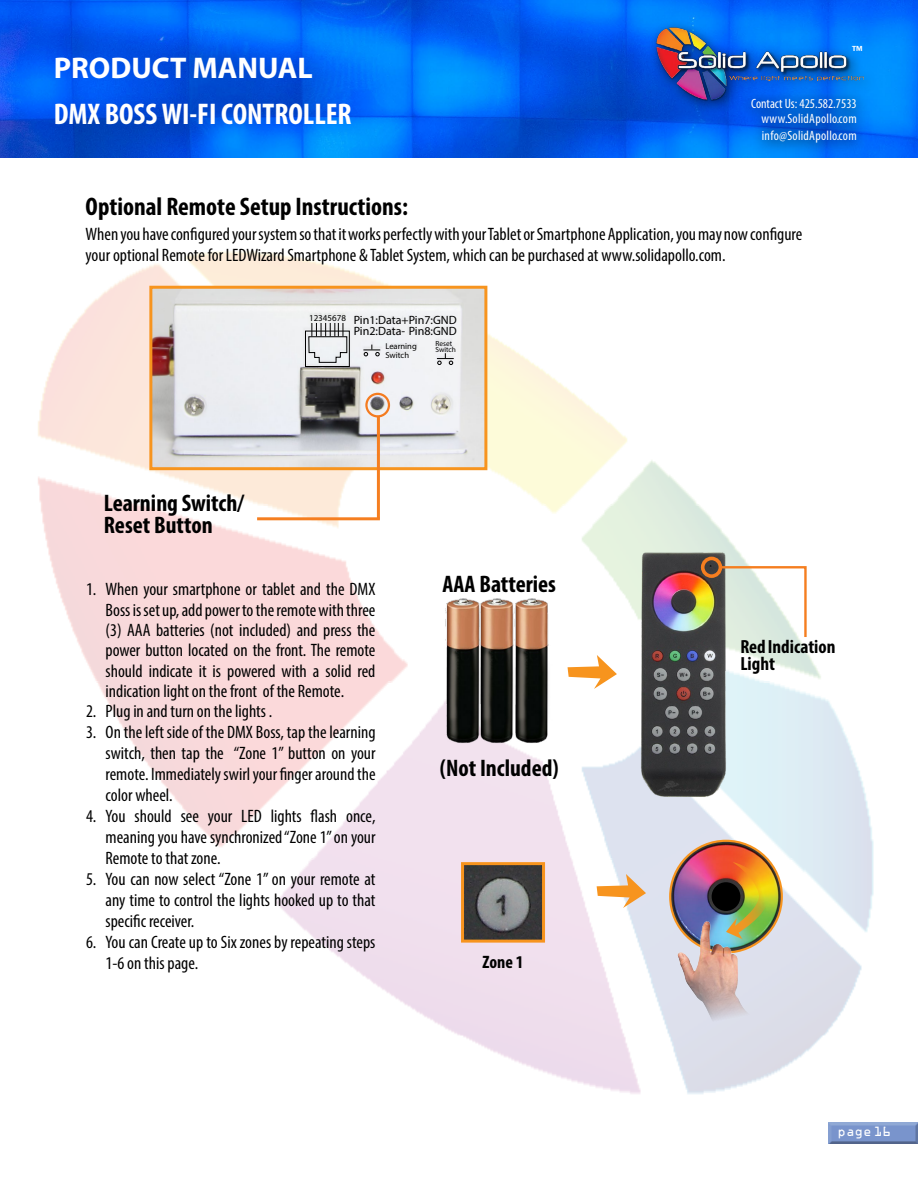
<style>
.page{position:relative;width:918px;height:1188px;background:#fff}
.page>*{position:absolute;margin:0;border:0;box-sizing:border-box;transform-origin:0 0}
.t1{font:700 condensed 30px "Myriad Pro";color:#fff}
.t2{font:700 30px "Myriad Pro";color:#fff}
.t3{font:700 condensed 25.5px "Myriad Pro";color:#000}
.t4{font:700 condensed 24px/21.9px "Myriad Pro";color:#000}
.t5{font:700 condensed 19.05px/16.2px "Myriad Pro";color:#000}
.t6{font:condensed 18px/21px "Myriad Pro";color:#000;text-align:justify}
.t7{font:700 condensed 18px "Myriad Pro";color:#000}
.t8{font:condensed 13.5px/15.6px "Myriad Pro";letter-spacing:.02em;color:#fff;text-align:right}
.t9{font:500 13.5px "Franklin Gothic";color:#fff}
.t10{font:12px/10.5px "Myriad Pro";color:#000}
.t11{font:12px "OCRA Std";color:#fff}
.t12{font:9px "Myriad Pro";color:#000}
.t13{font:8.55px/9px "Myriad Pro";color:#000}
.t14{font:7.35px/6px "Myriad Pro";color:#000}
</style>
<div class="page">
<svg style="left:0;top:0;width:918px;height:154px;background:#0061eb"></svg>
<svg style="left:750px;top:114px;width:118px;height:6px"></svg>
<svg style="left:749px;top:120px;width:120px;height:35px;background:#0067e1"></svg>
<div style="left:825px;top:1121px;width:93px;height:25px;background:#000;opacity:.5"></div>
<div style="left:648px;top:20px;width:229px;height:94px;background:#000;opacity:.58"></div>
<img style="left:655px;top:27px;width:209px;height:74px">
<img style="left:38px;top:251px;width:836px;height:843px">
<img style="left:390px;top:597px;width:33px;height:147px">
<img style="left:423px;top:597px;width:35px;height:147px">
<img style="left:458px;top:597px;width:130px;height:147px">
<svg style="left:568px;top:655px;width:49px;height:34px"></svg>
<svg style="left:597px;top:874px;width:49px;height:34px"></svg>
<img style="left:669px;top:840px;width:114px;height:113px">
<img style="left:667px;top:906px;width:91px;height:122px">
<hr style="left:257px;top:517px;width:123px;height:3px;background:#f57e20">
<img style="left:632px;top:542px;width:100px;height:263px">
<div style="left:701px;top:557px;width:21px;height:21px;border:4px solid #f57e20;border-radius:50%"></div>
<svg style="left:718px;top:565px;width:90px;height:74px"></svg>
<div style="left:712px;top:882px;width:28px;height:29px;background:#000;border-radius:50%"></div>
<img style="left:465px;top:866px;width:76px;height:73px">
<div style="left:461px;top:862px;width:84px;height:81px;border:3px solid #f7941e"></div>
<img style="left:153px;top:290px;width:330px;height:176px">
<div style="left:149px;top:286px;width:338px;height:184px;border:3px solid #f7941e"></div>
<div style="left:305px;top:331px;width:45px;height:36px;border:1px solid #000"></div>
<svg style="left:308px;top:323px;width:40px;height:40px"></svg>
<svg style="left:363px;top:345px;width:17px;height:11px"></svg>
<svg style="left:437px;top:353px;width:17px;height:12px"></svg>
<hr style="left:377px;top:416px;width:3px;height:103px;background:#f57e20">
<div style="left:365px;top:393px;width:25px;height:25px;border:2px solid #f47b20;border-radius:50%"></div>
<p class="t9" style="left:852px;top:42px;width:12px">™</p>
<h1 class="t2" style="left:54px;top:48px;width:260px">PRODUCT MANUAL</h1>
<h1 class="t1" style="left:54px;top:95px;width:299px">DMX BOSS WI-FI CONTROLLER</h1>
<p class="t8" style="left:751px;top:95px;width:107px">Contact Us: 425.582.7533 www.SolidApollo.com</p>
<p class="t8" style="left:762px;top:128px;width:96px">info@SolidApollo.com</p>
<h2 class="t3" style="left:86px;top:191px;width:324px">Optional Remote Setup Instructions:</h2>
<p class="t6" style="left:86px;top:224px;width:718px;line-height:20.4px">When you have configured your system so that it works perfectly with your Tablet or Smartphone Application, you may now configure your optional Remote for LEDWizard Smartphone &amp; Tablet System, which can be purchased at www.solidapollo.com.</p>
<h3 class="t4" style="left:104px;top:492px;width:142px">Learning Switch/<br>Reset Button</h3>
<p class="t12" style="left:309px;top:312px;width:38px">12345678</p>
<p class="t10" style="left:354px;top:315px;width:104px">Pin1:Data+Pin7:GND<br>Pin2:Data- Pin8:GND</p>
<p class="t13" style="left:385px;top:341px;width:33px">Learning<br>Switch</p>
<p class="t14" style="left:435px;top:340px;width:22px">Reset<br>Switch</p>
<p class="t6" style="left:106px;top:579px;width:271px;line-height:20.4px;text-indent:-19px">1. When your smartphone or tablet and the DMX Boss is set up, add power to the remote with three (3) AAA batteries (not included) and press the power button located on the front. The remote should indicate it is powered with a solid red indication light on the front of the Remote.</p>
<p class="t6" style="left:86px;top:701px;width:188px">2. Plug in and turn on the lights .</p>
<p class="t6" style="left:106px;top:722px;width:271px;text-indent:-19px">3. On the left side of the DMX Boss, tap the learning switch, then tap the “Zone 1” button on your remote. Immediately swirl your finger around the color wheel.</p>
<p class="t6" style="left:106px;top:806px;width:271px;text-indent:-19px">4. You should see your LED lights flash once, meaning you have synchronized “Zone 1” on your Remote to that zone.</p>
<p class="t6" style="left:106px;top:869px;width:271px;text-indent:-19px">5. You can now select “Zone 1” on your remote at any time to control the lights hooked up to that specific receiver.</p>
<p class="t6" style="left:106px;top:932px;width:271px;text-indent:-19px">6. You can Create up to Six zones by repeating steps<br>1-6 on this page.</p>
<h3 class="t4" style="left:443px;top:573px;width:115px">AAA Batteries</h3>
<h3 class="t4" style="left:440px;top:757px;width:120px">(Not Included)</h3>
<p class="t7" style="left:483px;top:951px;width:42px">Zone 1</p>
<p class="t5" style="left:740px;top:639px;width:97px">Red Indication<br>Light</p>
<p class="t11" style="left:837px;top:1126px;width:55px">page 16</p>
</div>
